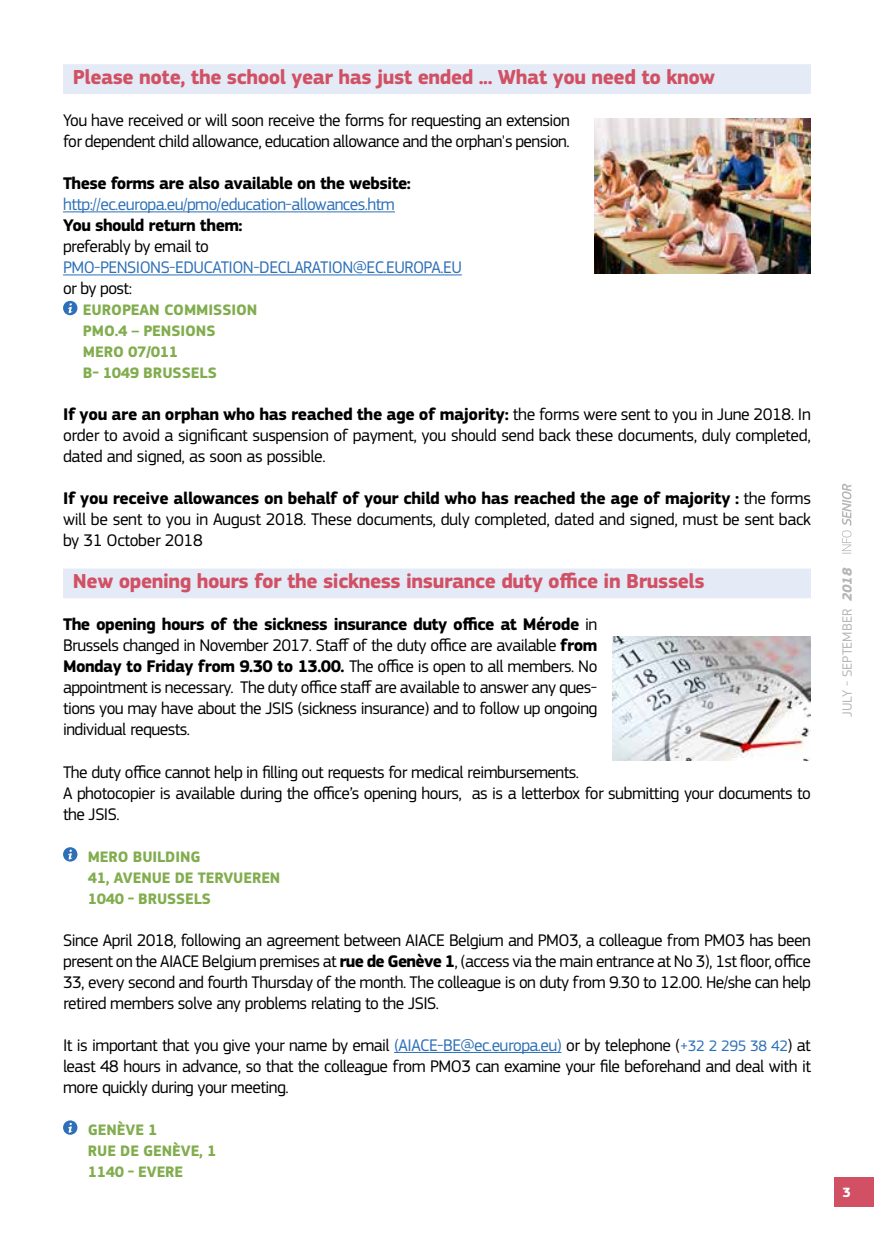
<style>
.page{position:relative;width:874px;height:1241px;background:#fff}
.page>*{position:absolute;margin:0;border:0;box-sizing:border-box;transform-origin:0 0}
.t1{font:700 21px "EC Square Sans Pro";letter-spacing:-.02em;color:#d15064}
.t2{font:17.5px/21px "EC Square Sans Pro";letter-spacing:-.03em;color:#000;text-align:justify}
.t3{font:17.5px "EC Square Sans Pro";letter-spacing:-.03em;color:#2d70b7}
.t4{font:700 17.5px "EC Square Sans Pro";letter-spacing:-.03em;color:#000}
.t5{font:700 15.75px/21px "EC Square Sans Pro";letter-spacing:-.005em;color:#81ad4e}
.t6{font:14px "EC Square Sans Pro";color:#b8b6b5}
.t7{font:700 14px "EC Square Sans Pro";color:#fff}
.s1{font-weight:700}
.s2{color:#2d70b7}
.s3{font-size:15.75px;color:#2d70b7}
.s4{font-weight:700;font-style:italic}
</style>
<div class="page">
<div style="left:833px;top:1176px;width:40px;height:30px;background:#d15064"></div>
<svg style="left:842px;top:483px;width:9px;height:70px"></svg>
<div style="left:63px;top:64px;width:747px;height:30px;background:#e4eaf6"></div>
<hr style="left:63px;top:211px;width:332px;height:1px;background:#2d70b7">
<hr style="left:63px;top:274px;width:398px;height:1px;background:#2d70b7">
<div style="left:63px;top:568px;width:747px;height:30px;background:#e4eaf6"></div>
<hr style="left:394px;top:1051px;width:167px;height:1px;background:#2d70b7">
<svg style="left:63px;top:301px;width:14px;height:14px"></svg>
<svg style="left:63px;top:847px;width:14px;height:14px"></svg>
<svg style="left:63px;top:1120px;width:14px;height:14px"></svg>
<img style="left:594px;top:118px;width:216px;height:155px">
<img style="left:612px;top:636px;width:198px;height:124px">
<p class="t1" style="left:73px;top:65px;width:643px">Please note, the school year has just ended ... What you need to know</p>
<p class="t2" style="left:63px;top:110px;width:508px">You have received or will soon receive the forms for requesting an extension for dependent child allowance, education allowance and the orphan's pension.</p>
<p class="t4" style="left:63px;top:173px;width:349px">These forms are also available on the website:</p>
<p class="t3" style="left:63px;top:194px;width:333px">http://ec.europa.eu/pmo/education-allowances.htm</p>
<p class="t4" style="left:63px;top:215px;width:181px">You should return them:</p>
<p class="t2" style="left:63px;top:236px;width:147px">preferably by email to</p>
<p class="t3" style="left:63px;top:257px;width:400px">PMO-PENSIONS-EDUCATION-DECLARATION@EC.EUROPA.EU</p>
<p class="t2" style="left:63px;top:278px;width:70px">or by post:</p>
<p class="t5" style="left:83px;top:300px;width:176px">EUROPEAN COMMISSION<br>PMO.4 – PENSIONS<br>MERO 07/011<br>B- 1049 BRUSSELS</p>
<p class="t2" style="left:63px;top:404px;width:749px"><span class="s1">If you are an orphan who has reached the age of majority:</span> the forms were sent to you in June 2018. In order to avoid a significant suspension of payment, you should send back these documents, duly completed, dated and signed, as soon as possible.</p>
<p class="t2" style="left:63px;top:488px;width:749px"><span class="s1">If you receive allowances on behalf of your child who has reached the age of majority :</span> the forms will be sent to you in August 2018. These documents, duly completed, dated and signed, must be sent back by 31 October 2018</p>
<p class="t1" style="left:73px;top:569px;width:633px">New opening hours for the sickness insurance duty office in Brussels</p>
<p class="t2" style="left:63px;top:614px;width:535px"><span class="s1">The opening hours of the sickness insurance duty office at Mérode</span> in Brussels changed in November 2017. Staff of the duty office are available <span class="s1">from Monday to Friday from 9.30 to 13.00.</span> The office is open to all members. No appointment is necessary. The duty office staff are available to answer any ques&shy;tions you may have about the JSIS (sickness insurance) and to follow up ongoing individual requests.</p>
<p class="t2" style="left:63px;top:761px;width:749px;text-align:left">The duty office cannot help in filling out requests for medical reimbursements.<br>A photocopier is available during the office’s opening hours, as is a letterbox for submitting your documents to the JSIS.</p>
<p class="t5" style="left:88px;top:846px;width:194px">MERO BUILDING<br>41, AVENUE DE TERVUEREN<br>1040 - BRUSSELS</p>
<p class="t2" style="left:63px;top:929px;width:749px">Since April 2018, following an agreement between AIACE Belgium and PMO3, a colleague from PMO3 has been present on the AIACE Belgium premises at <span class="s1">rue de Genève 1</span>, (access via the main entrance at No 3), 1st floor, office 33, every second and fourth Thursday of the month. The colleague is on duty from 9.30 to 12.00. He/she can help retired members solve any problems relating to the JSIS.</p>
<p class="t2" style="left:63px;top:1034px;width:749px">It is important that you give your name by email <span class="s2">(AIACE-BE@ec.europa.eu)</span> or by telephone (<span class="s3">+32 2 295 38 42</span>) at least 48 hours in advance, so that the colleague from PMO3 can examine your file beforehand and deal with it more quickly during your meeting.</p>
<p class="t5" style="left:88px;top:1119px;width:130px">GENÈVE 1<br>RUE DE GENÈVE, 1<br>1140 - EVERE</p>
<p class="t6" style="left:838px;top:717px;width:150px;rotate:-90deg">JULY - SEPTEMBER <span class="s4">2018</span></p>
<p class="t7" style="left:842px;top:1183px;width:10px">3</p>
</div>
